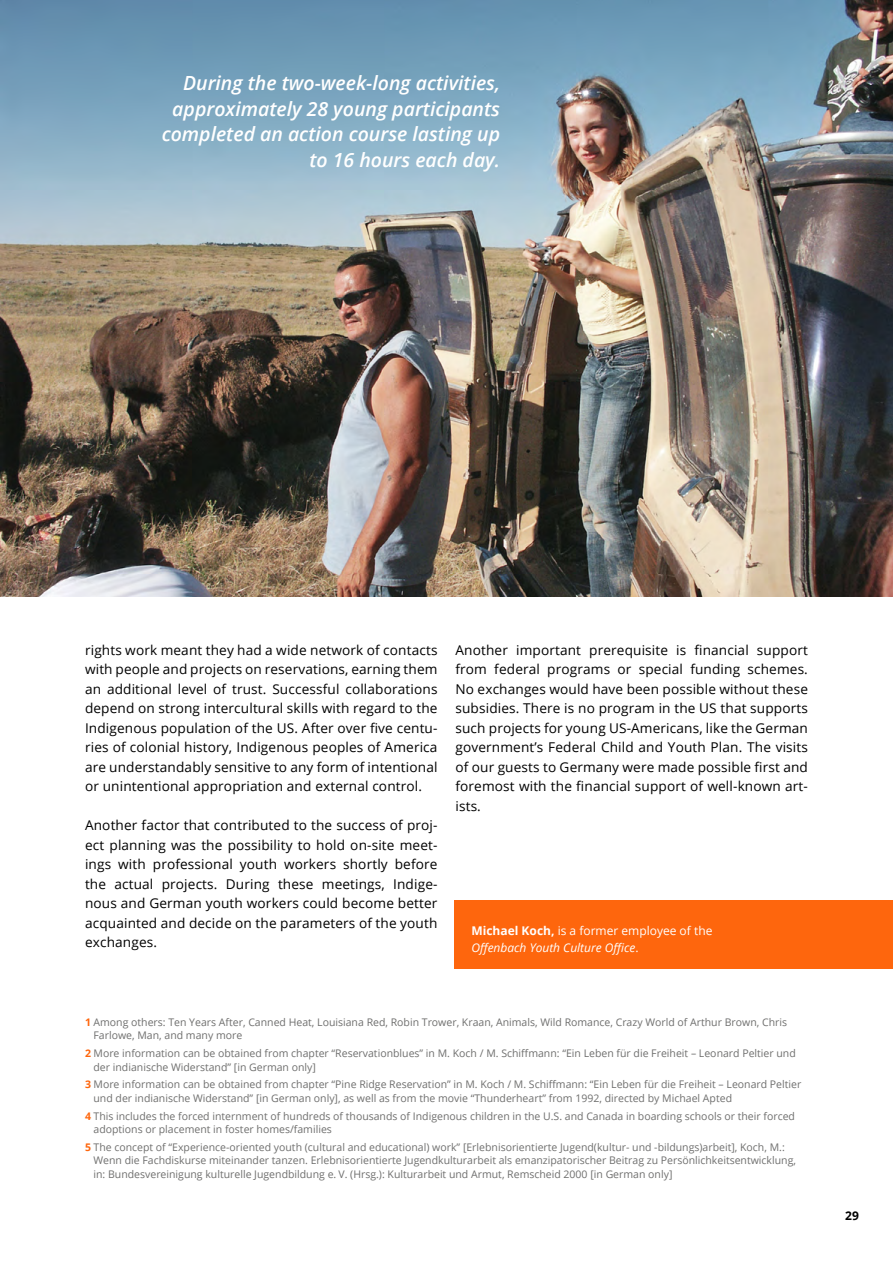
<style>
.page{position:relative;width:893px;height:1263px;background:#fff}
.page>*{position:absolute;margin:0;border:0;box-sizing:border-box;transform-origin:0 0}
.Zitat{font:italic 600 19.5px/25.5px "Open Sans";color:#fff;text-align:right}
.Copy_9{font:13.5px/19.5px "Open Sans";letter-spacing:.01em;color:#000;text-align:justify}
.Kontakt{font:italic 12px/17.2px "Open Sans";color:#fff}
.t1{font:700 12px "Open Sans";color:#000}
.t2{font:10.5px/13.5px "Open Sans";color:#6f6f6e}
.s1{font-weight:700;font-style:normal}
.s2{font-style:normal}
.s3{font-weight:700;color:#fe660d}
</style>
<div class="page">
<img style="left:0;top:0;width:893px;height:596px">
<div style="left:454px;top:900px;width:439px;height:69px;background:#fe660d"></div>
<p class="Zitat" style="left:162px;top:70px;width:340px">During the two-week-long activities, approximately 28 young participants completed an action course lasting up to 16 hours each day.</p>
<p class="Copy_9" style="left:85px;top:639px;width:354px">rights work meant they had a wide network of contacts with people and projects on reservations, earning them an additional level of trust. Successful collaborations depend on strong intercultural skills with regard to the Indigenous population of the US. After over five centu&shy;ries of colonial history, Indigenous peoples of America are understandably sensitive to any form of intentional or unintentional appropriation and external control.</p>
<p class="Copy_9" style="left:85px;top:815px;width:354px">Another factor that contributed to the success of proj&shy;ect planning was the possibility to hold on-site meet&shy;ings with professional youth workers shortly before the actual projects. During these meetings, Indige&shy;nous and German youth workers could become better acquainted and decide on the parameters of the youth exchanges.</p>
<p class="Copy_9" style="left:455px;top:639px;width:354px">Another important prerequisite is financial support from federal programs or special funding schemes.<br>No exchanges would have been possible without these subsidies. There is no program in the US that supports such projects for young US-Americans, like the German government’s Federal Child and Youth Plan. The visits of our guests to Germany were made possible first and foremost with the financial support of well-known art&shy;ists.</p>
<p class="Kontakt" style="left:471px;top:922px;width:242px"><span class="s1">Michael Koch,</span> <span class="s2">is a former employee of the<br></span>Offenbach Youth Culture Office<span class="s2">.</span></p>
<p class="t2" style="left:94px;top:1015px;width:695px;text-indent:-9px"><span class="s3">1</span> Among others: Ten Years After, Canned Heat, Louisiana Red, Robin Trower, Kraan, Animals, Wild Romance, Crazy World of Arthur Brown, Chris<br>Farlowe, Man, and many more</p>
<p class="t2" style="left:94px;top:1046px;width:704px;text-indent:-9px"><span class="s3">2</span> More information can be obtained from chapter “Reservationblues” in M. Koch / M. Schiffmann: “Ein Leben für die Freiheit – Leonard Peltier und der indianische Widerstand” [in German only]</p>
<p class="t2" style="left:94px;top:1077px;width:709px;text-indent:-9px"><span class="s3">3</span> More information can be obtained from chapter “Pine Ridge Reservation” in M. Koch / M. Schiffmann: “Ein Leben für die Freiheit – Leonard Peltier und der indianische Widerstand” [in German only], as well as from the movie “Thunderheart” from 1992, directed by Michael Apted</p>
<p class="t2" style="left:94px;top:1109px;width:703px;text-indent:-9px"><span class="s3">4</span> This includes the forced internment of hundreds of thousands of Indigenous children in the U.S. and Canada in boarding schools or their forced adoptions or placement in foster homes/families</p>
<p class="t2" style="left:94px;top:1140px;width:704px;text-indent:-9px"><span class="s3">5</span> The concept of “Experience-oriented youth (cultural and educational) work” [Erlebnisorientierte Jugend(kultur- und -bildungs)arbeit], Koch, M.:<br>Wenn die Fachdiskurse miteinander tanzen. Erlebnisorientierte Jugendkulturarbeit als emanzipatorischer Beitrag zu Persönlichkeitsentwicklung, in: Bundesvereinigung kulturelle Jugendbildung e. V. (Hrsg.): Kulturarbeit und Armut, Remscheid 2000 [in German only]</p>
<p class="t1" style="left:845px;top:1207px;width:15px">29</p>
</div>
